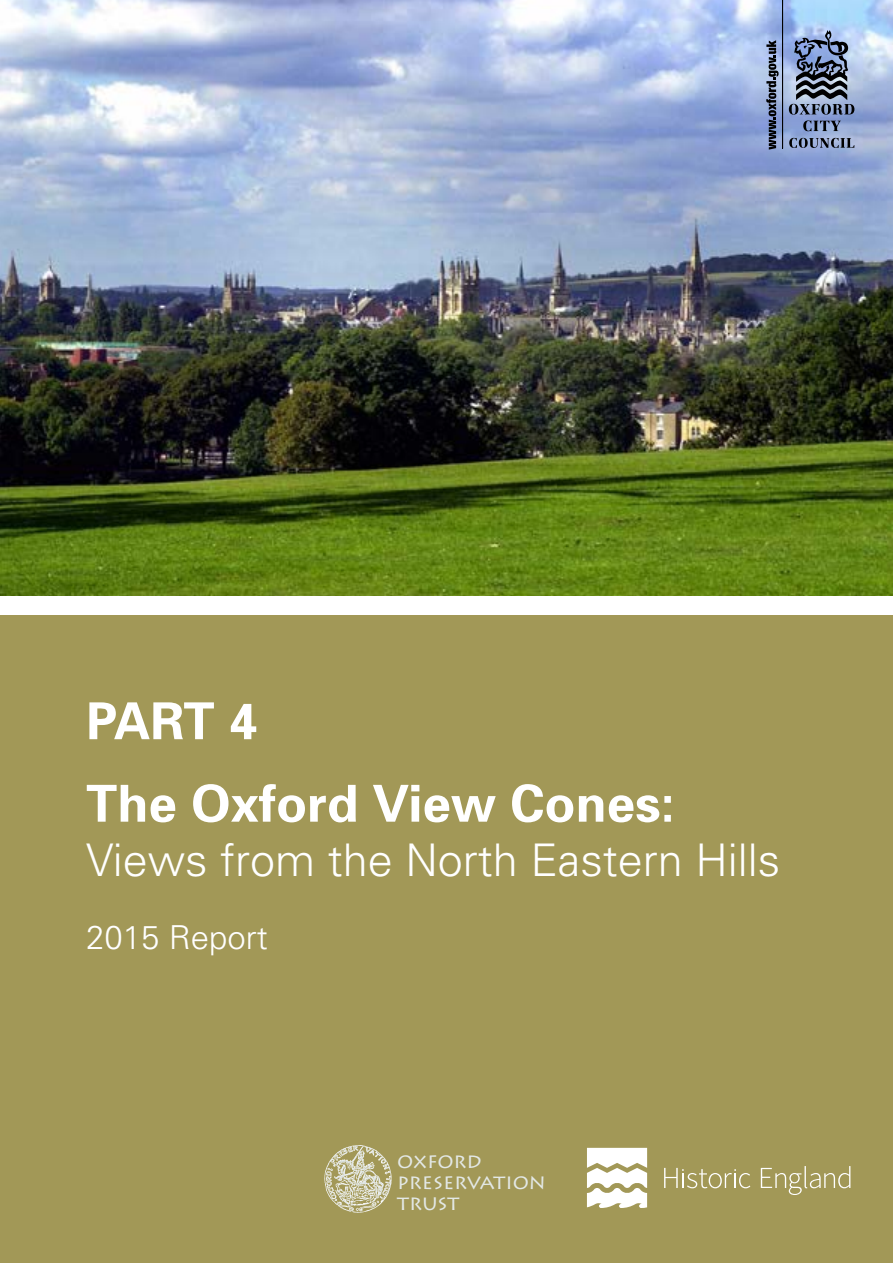
<style>
.page{position:relative;width:893px;height:1263px;background:#fff}
.page>*{position:absolute;margin:0;border:0;box-sizing:border-box;transform-origin:0 0}
.t1{font:700 51px/82.5px "Univers";color:#fff}
.t2{font:300 45px "Univers";color:#fff}
.t3{font:300 33px "Univers";color:#fff}
.t4{font:21px/21px "Lithos Pro";color:#e3e8e6}
</style>
<div class="page">
<div style="left:0;top:615px;width:893px;height:648px;background:#a29857"></div>
<img style="left:0;top:0;width:893px;height:595px">
<svg style="left:789px;top:138px;width:65px;height:10px"></svg>
<svg style="left:789px;top:30px;width:65px;height:101px;background:#717f9d"></svg>
<svg style="left:766px;top:40px;width:13px;height:110px"></svg>
<hr style="left:782px;top:0;width:1px;height:148px;background:#000">
<img style="left:324px;top:1145px;width:35px;height:67px">
<svg style="left:587px;top:1148px;width:60px;height:60px"></svg>
<svg style="left:664px;top:1168px;width:86px;height:20px"></svg>
<svg style="left:761px;top:1166px;width:89px;height:29px"></svg>
<p class="t1" style="left:86px;top:678px;width:590px">PART 4<br>The Oxford View Cones:</p>
<p class="t2" style="left:86px;top:833px;width:696px">Views from the North Eastern Hills</p>
<p class="t3" style="left:86px;top:918px;width:183px">2015 Report</p>
<p class="t4" style="left:397px;top:1150px;width:150px">OXFORD<br>PRESERVATION<br>TRUST</p>
</div>
